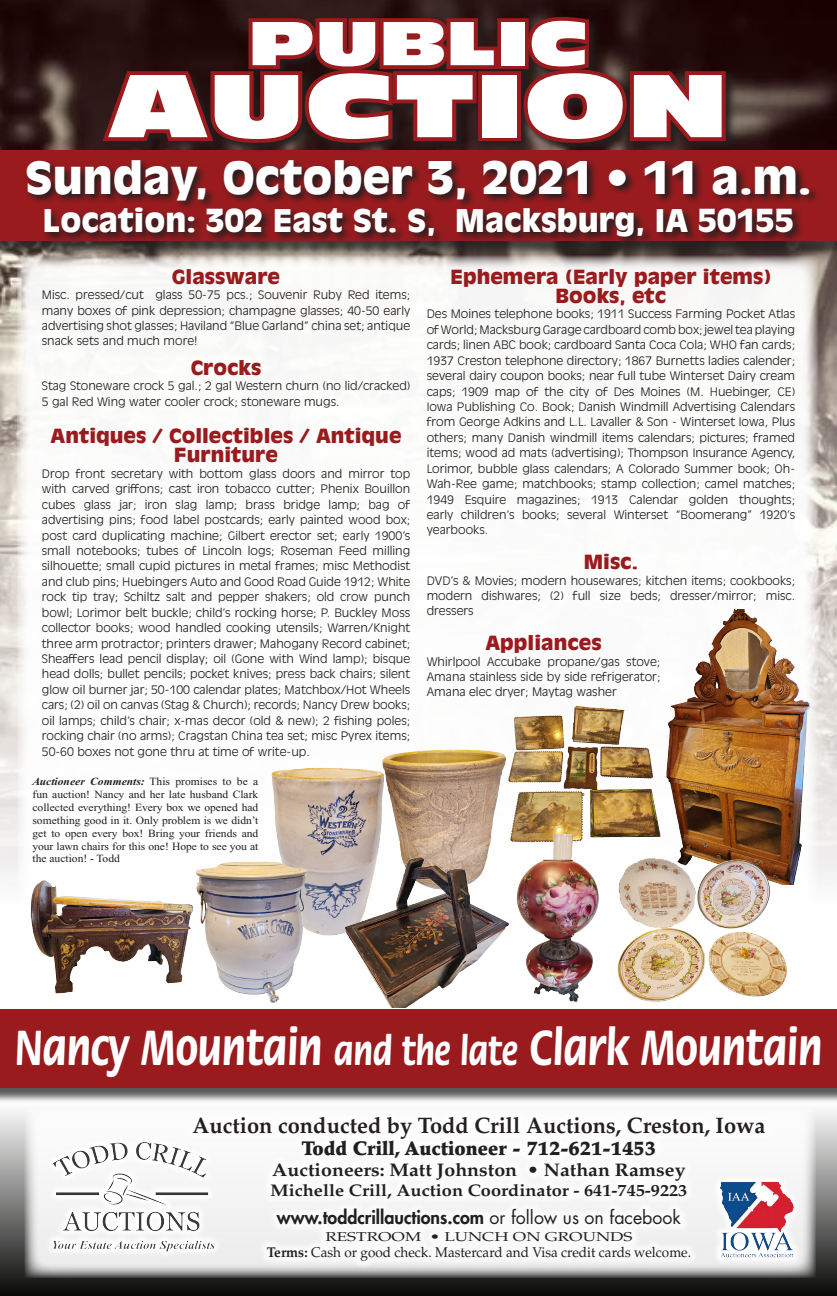
<style>
.page{position:relative;width:837px;height:1296px;background:#fff}
.page>*{position:absolute;margin:0;border:0;box-sizing:border-box;transform-origin:0 0}
.t1{font:87px "Antique Olive Nord";color:#fff;scale:1.11 1}
.t2{font:60.45px "Antique Olive Nord";color:#fff;scale:1.06 1}
.t3{font:700 52.65px "Flora";color:#fff;scale:.8 1}
.t4{font:900 43.65px "Antique Olive";color:#fff}
.t5{font:900 30.9px "Antique Olive";color:#fff}
.t6{font:700 22.35px "Palatino";color:#231f20}
.t7{font:900 19.65px "Palatino";color:#231f20}
.t8{font:900 19.35px/19.4px "Antique Olive";color:#991b1e;text-align:center;scale:1.06 1}
.t9{font:800 18.15px "Futura";color:#231f20}
.t10{font:700 18.15px "Palatino";color:#231f20;scale:1.07 1}
.t11{font:700 16.8px "Palatino";color:#231f20;scale:1.08 1}
.t12{font:14.1px "Palatino";color:#231f20;scale:.96 1}
.t13{font:12.9px "Palatino";color:#231f20;scale:1.33 1}
.t14{font:300 11.55px/15.5px "Antique Olive";color:#231f20;text-align:justify;scale:1.06 1}
.t15{font:10.95px/12.9px "Times New Roman";color:#231f20;text-align:justify;scale:1.05 1}
.s1{font-weight:700;font-style:italic}
.s2{font-size:42.45px}
.s3{font-weight:400}
.s4{font-weight:700}
</style>
<div class="page">
<div style="left:0;top:1103px;width:837px;height:193px;background:linear-gradient(to bottom,#fdfdfd,#0a0b09)"></div>
<img style="left:0;top:0;width:837px;height:880px">
<div style="left:17px;top:255px;width:801px;height:765px;background:#fff"></div>
<div style="left:0;top:1011px;width:837px;height:93px;background:#231f20;opacity:.75"></div>
<div style="left:0;top:1009px;width:837px;height:79px;background:#991b1e"></div>
<div style="left:0;top:0;width:80px;height:8px;background:#1f0a09"></div>
<div style="left:0;top:152px;width:837px;height:105px;background:#231f20;opacity:.75"></div>
<div style="left:0;top:150px;width:837px;height:91px;background:#991b1e"></div>
<svg style="left:25px;top:15px;width:796px;height:232px"></svg>
<div style="left:497px;top:18px;width:32px;height:51px;border:8px solid #991b1e"></div>
<svg style="left:98px;top:14px;width:404px;height:133px;background:#4c191a"></svg>
<div style="left:478px;top:71px;width:43px;height:70px;border:8px solid #991b1e"></div>
<svg style="left:519px;top:13px;width:211px;height:134px;background:#47191a"></svg>
<svg style="left:25px;top:1106px;width:791px;height:172px"></svg>
<div style="left:45px;top:1134px;width:177px;height:125px;background:#ededed"></div>
<img style="left:37px;top:1127px;width:147px;height:127px">
<div style="left:184px;top:1109px;width:590px;height:160px;background:#fff"></div>
<div style="left:711px;top:1174px;width:92px;height:91px;background:#f6f6f6"></div>
<img style="left:710px;top:1178px;width:93px;height:84px">
<img style="left:666px;top:610px;width:150px;height:275px">
<img style="left:509px;top:706px;width:152px;height:136px">
<img style="left:382px;top:749px;width:127px;height:107px">
<img style="left:514px;top:832px;width:88px;height:170px">
<img style="left:617px;top:857px;width:176px;height:145px">
<img style="left:271px;top:766px;width:115px;height:170px">
<img style="left:342px;top:856px;width:167px;height:152px">
<img style="left:195px;top:859px;width:114px;height:144px">
<img style="left:30px;top:879px;width:172px;height:118px">
<p class="t2" style="left:248px;top:6px;width:322px">PUBLIC</p>
<p class="t1" style="left:108px;top:52px;width:561px">AUCTION</p>
<p class="t4" style="left:25px;top:152px;width:788px">Sunday, October 3, 2021 • 11 a.m.</p>
<p class="t5" style="left:43px;top:202px;width:753px">Location: 302 East St. S, Macksburg, IA 50155</p>
<p class="t8" style="left:172px;top:267px;width:104px">Glassware</p>
<p class="t14" style="left:42px;top:287px;width:349px">Misc. pressed/cut glass 50-75 pcs.; Souvenir Ruby Red items; many boxes of pink depression; champagne glasses; 40-50 early advertising shot glasses; Haviland “Blue Garland” china set; antique snack sets and much more!</p>
<p class="t8" style="left:191px;top:358px;width:68px">Crocks</p>
<p class="t14" style="left:42px;top:379px;width:349px">Stag Stoneware crock 5 gal.; 2 gal Western churn (no lid/cracked)<br>5 gal Red Wing water cooler crock; stoneware mugs.</p>
<p class="t8" style="left:51px;top:427px;width:333px">Antiques / Collectibles / Antique<br>Furniture</p>
<p class="t14" style="left:42px;top:466px;width:349px">Drop front secretary with bottom glass doors and mirror top with carved griffons; cast iron tobacco cutter; Phenix Bouillon cubes glass jar; iron slag lamp; brass bridge lamp; bag of advertising pins; food label postcards; early painted wood box; post card duplicating machine; Gilbert erector set; early 1900’s small notebooks; tubes of Lincoln logs; Roseman Feed milling silhouette; small cupid pictures in metal frames; misc Methodist and club pins; Huebingers Auto and Good Road Guide 1912; White rock tip tray; Schiltz salt and pepper shakers; old crow punch bowl; Lorimor belt buckle; child’s rocking horse; P. Buckley Moss collector books; wood handled cooking utensils; Warren/Knight three arm protractor; printers drawer; Mahogany Record cabinet; Sheaffers lead pencil display; oil (Gone with Wind lamp); bisque head dolls; bullet pencils; pocket knives; press back chairs; silent glow oil burner jar; 50-100 calendar plates; Matchbox/Hot Wheels cars; (2) oil on canvas (Stag &amp; Church); records; Nancy Drew books; oil lamps; child’s chair; x-mas decor (old &amp; new); 2 fishing poles; rocking chair (no arms); Cragstan China tea set; misc Pyrex items; 50-60 boxes not gone thru at time of write-up.</p>
<p class="t8" style="left:451px;top:267px;width:304px">Ephemera (Early paper items)<br>Books, etc</p>
<p class="t14" style="left:427px;top:307px;width:349px">Des Moines telephone books; 1911 Success Farming Pocket Atlas of World; Macksburg Garage cardboard comb box; jewel tea playing cards; linen ABC book; cardboard Santa Coca Cola; WHO fan cards; 1937 Creston telephone directory; 1867 Burnetts ladies calender; several dairy coupon books; near full tube Winterset Dairy cream caps; 1909 map of the city of Des Moines (M. Huebinger, CE)<br>Iowa Publishing Co. Book; Danish Windmill Advertising Calendars from George Adkins and L.L. Lavaller &amp; Son - Winterset Iowa, Plus others; many Danish windmill items calendars; pictures; framed items; wood ad mats (advertising); Thompson Insurance Agency, Lorimor, bubble glass calendars; A Colorado Summer book; Oh-Wah-Ree game; matchbooks; stamp collection; camel matches; 1949 Esquire magazines; 1913 Calendar golden thoughts; early children’s books; several Winterset “Boomerang” 1920’s yearbooks.</p>
<p class="t8" style="left:584px;top:553px;width:53px">Misc.</p>
<p class="t14" style="left:427px;top:573px;width:349px">DVD’s &amp; Movies; modern housewares; kitchen items; cookbooks; modern dishwares; (2) full size beds; dresser/mirror; misc. dressers</p>
<p class="t8" style="left:485px;top:634px;width:111px">Appliances</p>
<p class="t14" style="left:427px;top:654px;width:222px">Whirlpool Accubake propane/gas stove; Amana stainless side by side refrigerator; Amana elec dryer; Maytag washer</p>
<p class="t15" style="left:32px;top:775px;width:217px"><span class="s1">Auctioneer Comments:</span> This promises to be a fun auction! Nancy and her late husband Clark collected everything! Every box we opened had something good in it. Only problem is we didn’t get to open every box! Bring your friends and your lawn chairs for this one! Hope to see you at the auction! - Todd</p>
<p class="t3" style="left:15px;top:1020px;width:1011px">Nancy Mountain <span class="s2">and the late</span> Clark Mountain</p>
<p class="t6" style="left:192px;top:1113px;width:575px">Auction conducted by Todd Crill Auctions, Creston, Iowa</p>
<p class="t7" style="left:302px;top:1136px;width:356px">Todd Crill, Auctioneer - 712-621-1453</p>
<p class="t10" style="left:272px;top:1159px;width:388px">Auctioneers: Matt Johnston • Nathan Ramsey</p>
<p class="t11" style="left:270px;top:1181px;width:388px">Michelle Crill, Auction Coordinator - 641-745-9223</p>
<p class="t9" style="left:277px;top:1206px;width:405px">www.toddcrillauctions.com <span class="s3">or follow us on facebook</span></p>
<p class="t13" style="left:325px;top:1229px;width:232px">RESTROOM • LUNCH ON GROUNDS</p>
<p class="t12" style="left:267px;top:1244px;width:444px"><span class="s4">Terms:</span> Cash or good check. Mastercard and Visa credit cards welcome.</p>
</div>
